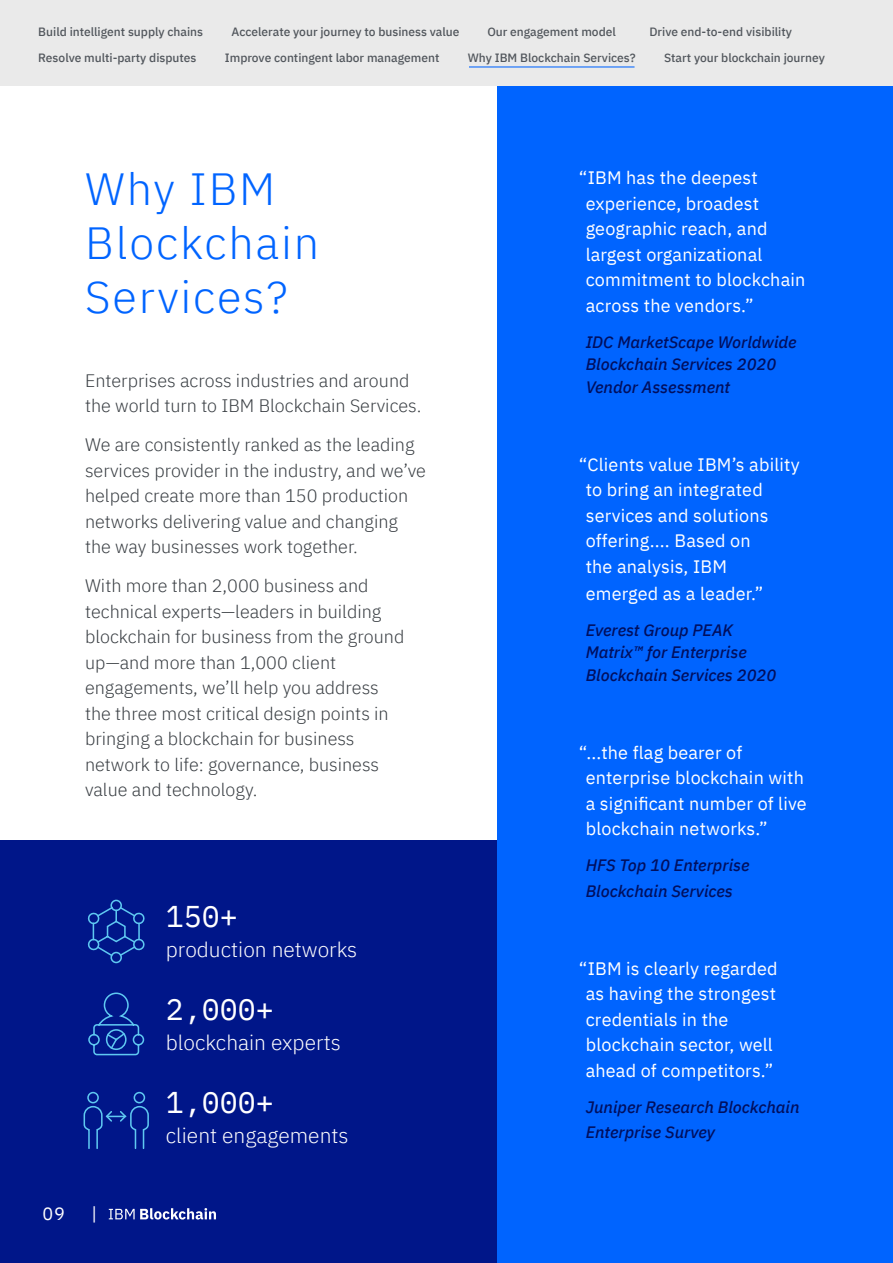
<style>
.page{position:relative;width:893px;height:1263px;background:#fff}
.page>*{position:absolute;margin:0;border:0;box-sizing:border-box;transform-origin:0 0}
.t1{font:300 45px/54px "IBM Plex Sans";letter-spacing:.04em;color:#0064ff}
.t2{font:30px "IBM Plex Mono";color:#fff}
.t3{font:300 21px "IBM Plex Sans";color:#fff}
.t4{font:300 18px/25.5px "IBM Plex Sans";color:#383d42}
.t5{font:18px/25.5px "IBM Plex Sans";letter-spacing:.01em;color:#fff}
.t6{font:italic 500 16.5px/22.5px "IBM Plex Sans";color:#000f5e}
.t7{font:500 12px "IBM Plex Sans";color:#51565c}
</style>
<div class="page">
<div style="left:0;top:840px;width:893px;height:423px;background:#001689"></div>
<div style="left:498px;top:0;width:395px;height:1263px;background:#0064ff"></div>
<div style="left:0;top:0;width:893px;height:86px;background:#eaeaea"></div>
<svg style="left:88px;top:992px;width:57px;height:64px"></svg>
<div style="left:87px;top:1092px;width:12px;height:11px;border:2px solid #5fc8f1;border-radius:50%"></div>
<div style="left:134px;top:1092px;width:11px;height:11px;border:2px solid #5fc8f1;border-radius:50%"></div>
<svg style="left:83px;top:1105px;width:66px;height:44px"></svg>
<svg style="left:87px;top:899px;width:58px;height:65px"></svg>
<hr style="left:469px;top:66px;width:165px;height:2px;background:#0064ff">
<svg style="left:109px;top:1208px;width:107px;height:11px"></svg>
<p class="t7" style="left:38px;top:23px;width:166px">Build intelligent supply chains</p>
<p class="t7" style="left:231px;top:23px;width:230px">Accelerate your journey to business value</p>
<p class="t7" style="left:487px;top:23px;width:130px">Our engagement model</p>
<p class="t7" style="left:649px;top:23px;width:144px">Drive end-to-end visibility</p>
<p class="t7" style="left:38px;top:48px;width:160px">Resolve multi-party disputes</p>
<p class="t7" style="left:225px;top:48px;width:216px">Improve contingent labor management</p>
<p class="t7" style="left:468px;top:48px;width:170px">Why IBM Blockchain Services?</p>
<p class="t7" style="left:664px;top:48px;width:162px">Start your blockchain journey</p>
<h1 class="t1" style="left:85px;top:158px;width:235px">Why IBM<br>Blockchain<br>Services?</h1>
<p class="t5" style="left:586px;top:164px;width:221px;text-indent:-7px">“IBM has the deepest experience, broadest geographic reach, and largest organizational commitment to blockchain across the vendors.”</p>
<p class="t6" style="left:586px;top:329px;width:212px">IDC MarketScape Worldwide<br>Blockchain Services 2020<br>Vendor Assessment</p>
<p class="t4" style="left:85px;top:366px;width:338px">Enterprises across industries and around the world turn to IBM Blockchain Services.</p>
<p class="t4" style="left:85px;top:430px;width:342px">We are consistently ranked as the leading services provider in the industry, and we’ve helped create more than 150 production networks delivering value and changing the way businesses work together.</p>
<p class="t4" style="left:85px;top:571px;width:321px">With more than 2,000 business and technical experts—leaders in building blockchain for business from the ground up—and more than 1,000 client engagements, we’ll help you address the three most critical design points in bringing a blockchain for business network to life: governance, business value and technology.</p>
<p class="t5" style="left:586px;top:450px;width:215px;text-indent:-7px">“Clients value IBM’s ability to bring an integrated services and solutions offering.... Based on<br>the analysis, IBM emerged as a leader.”</p>
<p class="t6" style="left:586px;top:617px;width:192px">Everest Group PEAK<br>Matrix™ for Enterprise<br>Blockchain Services 2020</p>
<p class="t5" style="left:586px;top:738px;width:223px;text-indent:-7px">“...the flag bearer of enterprise blockchain with a significant number of live blockchain networks.”</p>
<p class="t6" style="left:586px;top:851px;width:165px;line-height:25.5px">HFS Top 10 Enterprise<br>Blockchain Services</p>
<p class="t5" style="left:43px;top:1200px;width:24px">09</p>
<p class="t5" style="left:92px;top:1200px;width:7px">|</p>
<h2 class="t2" style="left:166px;top:893px;width:73px">150+</h2>
<p class="t3" style="left:166px;top:934px;width:193px">production networks</p>
<h2 class="t2" style="left:166px;top:986px;width:109px">2,000+</h2>
<p class="t3" style="left:166px;top:1027px;width:176px">blockchain experts</p>
<h2 class="t2" style="left:166px;top:1079px;width:109px">1,000+</h2>
<p class="t3" style="left:166px;top:1120px;width:184px">client engagements</p>
<p class="t5" style="left:586px;top:954px;width:193px;text-indent:-7px">“IBM is clearly regarded as having the strongest credentials in the blockchain sector, well ahead of competitors.”</p>
<p class="t6" style="left:586px;top:1093px;width:215px;line-height:25.5px">Juniper Research Blockchain<br>Enterprise Survey</p>
</div>
